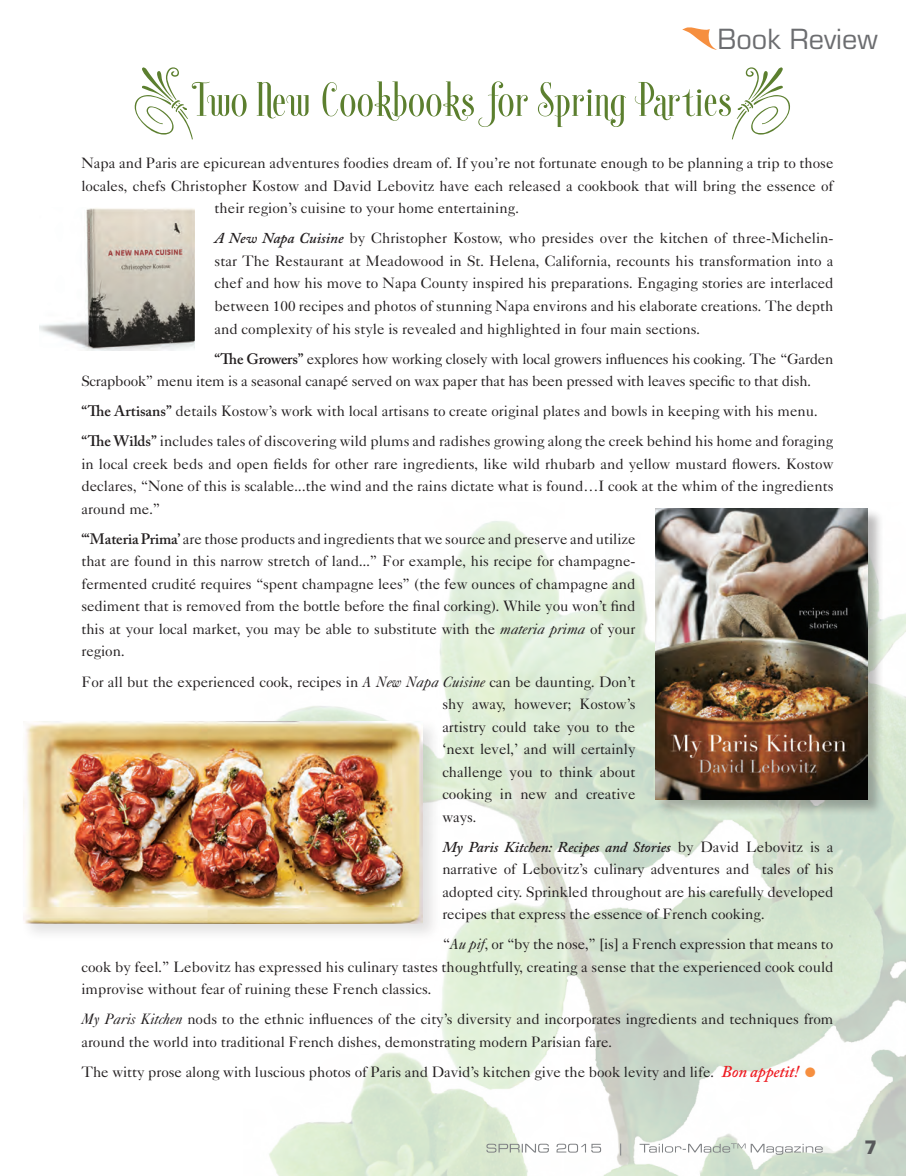
<style>
.page{position:relative;width:906px;height:1176px;background:#fff}
.page>*{position:absolute;margin:0;border:0;box-sizing:border-box;transform-origin:0 0}
.t1{font:27px "Eurostile LT Std";color:#6c6d70}
.t2{font:700 18px "Eurostile LT Std";color:#57585a}
.t3{font:15px/22.5px "Caslon Five Forty";letter-spacing:-.005em;color:#231f20;text-align:justify}
.s1{font-family:"Adobe Caslon Pro";font-weight:600;font-style:italic}
.s2{font-family:"Adobe Caslon Pro";font-weight:600}
.s3{font-style:italic}
.s4{font-family:"Adobe Caslon Pro";font-weight:600;font-style:italic;font-size:16.5px;color:#ee1d23}
.s5{font-family:"Univers LT Std";font-weight:300;font-stretch:condensed;font-size:27px;color:#f68f3f}
</style>
<div class="page">
<img style="left:269px;top:521px;width:636px;height:654px">
<svg style="left:682px;top:27px;width:35px;height:23px"></svg>
<div style="left:655px;top:508px;width:228px;height:307px;background:#231f20;opacity:.3"></div>
<img style="left:655px;top:509px;width:212px;height:290px">
<img style="left:40px;top:208px;width:154px;height:143px">
<svg style="left:486px;top:1143px;width:336px;height:12px"></svg>
<div style="left:20px;top:718px;width:421px;height:224px;background:#231f20;opacity:.13"></div>
<img style="left:24px;top:721px;width:398px;height:202px">
<svg style="left:135px;top:67px;width:654px;height:72px"></svg>
<p class="t1" style="left:717px;top:23px;width:161px">Book Review</p>
<p class="t3" style="left:81px;top:152px;width:753px">Napa and Paris are epicurean adventures foodies dream of. If you’re not fortunate enough to be planning a trip to those</p>
<p class="t3" style="left:81px;top:174px;width:753px">locales, chefs Christopher Kostow and David Lebovitz have each released a cookbook that will bring the essence of</p>
<p class="t3" style="left:214px;top:197px;width:306px">their region’s cuisine to your home entertaining.</p>
<p class="t3" style="left:214px;top:227px;width:620px"><span class="s1">A New Napa Cuisine</span> by Christopher Kostow, who presides over the kitchen of three-Michelin&shy;star The Restaurant at Meadowood in St. Helena, California, recounts his transformation into a chef and how his move to Napa County inspired his preparations. Engaging stories are interlaced between 100 recipes and photos of stunning Napa environs and his elaborate creations. The depth and complexity of his style is revealed and highlighted in four main sections.</p>
<p class="t3" style="left:81px;top:347px;width:753px;text-indent:133px"><span class="s2">“The Growers”</span> explores how working closely with local growers influences his cooking. The “Garden<br>Scrapbook” menu item is a seasonal canapé served on wax paper that has been pressed with leaves specific to that dish.</p>
<p class="t3" style="left:81px;top:399px;width:737px"><span class="s2">“The Artisans”</span> details Kostow’s work with local artisans to create original plates and bowls in keeping with his menu.</p>
<p class="t3" style="left:81px;top:429px;width:753px"><span class="s2">“The Wilds”</span> includes tales of discovering wild plums and radishes growing along the creek behind his home and foraging in local creek beds and open fields for other rare ingredients, like wild rhubarb and yellow mustard flowers. Kostow declares, “None of this is scalable...the wind and the rains dictate what is found…I cook at the whim of the ingredients around me.”</p>
<p class="t3" style="left:81px;top:527px;width:555px"><span class="s2">“‘Materia Prima’</span> are those products and ingredients that we source and preserve and utilize that are found in this narrow stretch of land...” For example, his recipe for champagne&shy;fermented crudité requires “spent champagne lees” (the few ounces of champagne and sediment that is removed from the bottle before the final corking). While you won’t find this at your local market, you may be able to substitute with the <span class="s3">materia prima</span> of your region.</p>
<p class="t3" style="left:442px;top:669px;width:194px;text-indent:-361px">For all but the experienced cook, recipes in <span class="s3">A New Napa Cuisine</span> can be daunting. Don’t shy away, however; Kostow’s artistry could take you to the ‘next level,’ and will certainly challenge you to think about cooking in new and creative ways.</p>
<p class="t3" style="left:442px;top:834px;width:392px"><span class="s1">My Paris Kitchen: Recipes and Stories</span> by David Lebovitz is a narrative of Lebovitz’s culinary adventures and tales of his adopted city. Sprinkled throughout are his carefully developed recipes that express the essence of French cooking.</p>
<p class="t3" style="left:81px;top:932px;width:753px;text-indent:361px">“<span class="s3">Au pif</span>, or “by the nose,” [is] a French expression that means to cook by feel.” Lebovitz has expressed his culinary tastes thoughtfully, creating a sense that the experienced cook could improvise without fear of ruining these French classics.</p>
<p class="t3" style="left:81px;top:1007px;width:753px"><span class="s3">My Paris Kitchen</span> nods to the ethnic influences of the city’s diversity and incorporates ingredients and techniques from around the world into traditional French dishes, demonstrating modern Parisian fare.</p>
<p class="t3" style="left:81px;top:1060px;width:738px">The witty prose along with luscious photos of Paris and David’s kitchen give the book levity and life. <span class="s4">Bon appetit!</span> <span class="s5">•</span></p>
<p class="t2" style="left:864px;top:1129px;width:14px">7</p>
<p class="t2" style="left:864px;top:1136px;width:14px">7</p>
</div>
